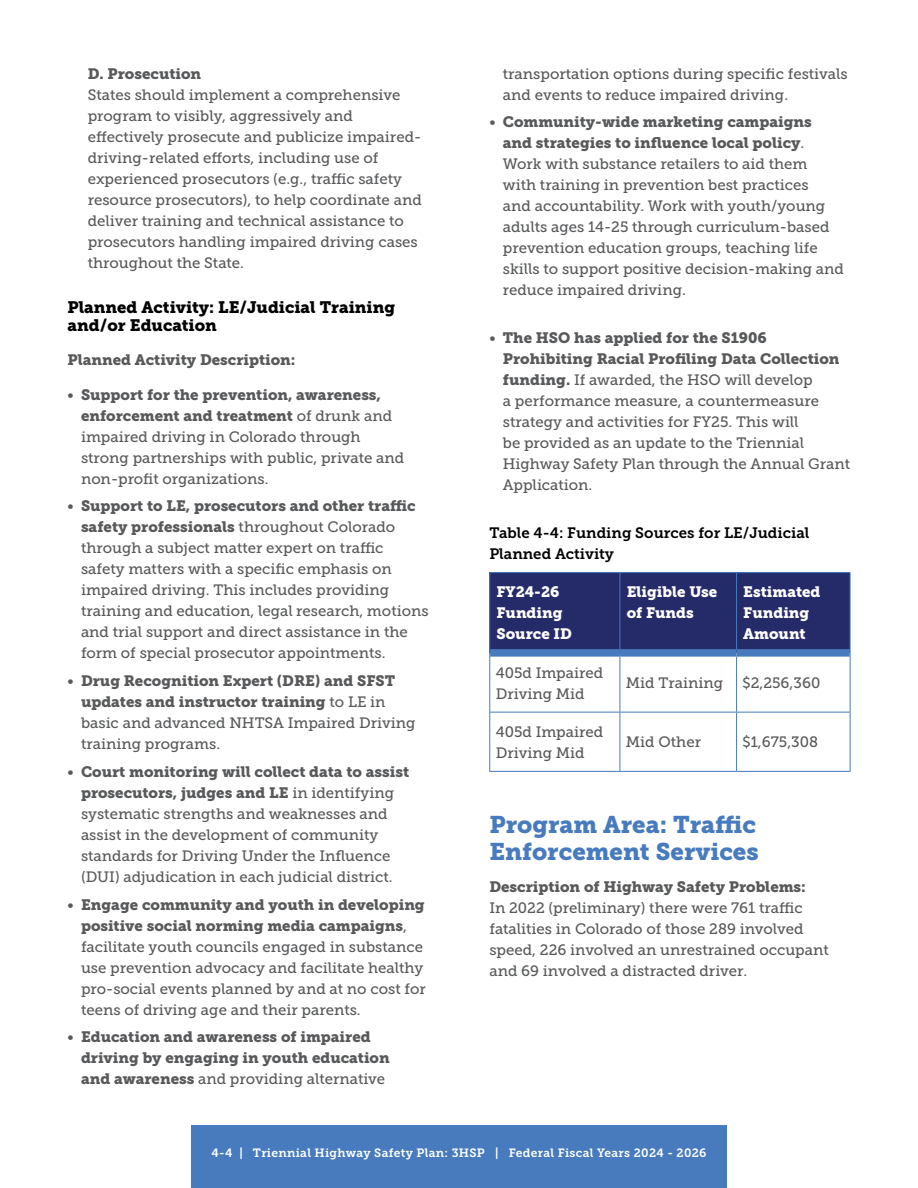
<style>
.page{position:relative;width:918px;height:1188px;background:#fff}
.page>*{position:absolute;margin:0;border:0;box-sizing:border-box;transform-origin:0 0}
.t1{font:24px/27px "Museo Slab 900";color:#477bbe}
.t2{font:16.5px/18px "Museo Slab 900";color:#000}
.t3{font:15px/21px "Museo Slab 500";color:#58595b}
.t4{font:15px/21px "Museo Slab 900";color:#58595b}
.t5{font:15px "Museo Slab 900";color:#fff}
.t6{font:15px/21px "Museo Slab 700";color:#000}
.t7{font:12px "Museo Slab 700";letter-spacing:.025em;color:#fff}
.s1{font-family:"Museo Slab 900"}
.s2{font-family:"Museo Slab 500"}
</style>
<div class="page">
<div style="left:191px;top:1125px;width:536px;height:63px;background:#477bbe"></div>
<div style="left:490px;top:573px;width:130px;height:80px;background:#252a68"></div>
<div style="left:620px;top:573px;width:117px;height:80px;background:#252a68"></div>
<div style="left:737px;top:573px;width:113px;height:80px;background:#252a68"></div>
<hr style="left:489px;top:572px;width:131px;height:1px;background:#477bbe">
<hr style="left:489px;top:573px;width:1px;height:80px;background:#477bbe">
<hr style="left:620px;top:572px;width:117px;height:1px;background:#477bbe">
<hr style="left:620px;top:573px;width:1px;height:76px;background:#477bbe">
<hr style="left:737px;top:572px;width:114px;height:1px;background:#477bbe">
<hr style="left:736px;top:573px;width:1px;height:76px;background:#477bbe">
<hr style="left:850px;top:573px;width:1px;height:80px;background:#477bbe">
<hr style="left:489px;top:653px;width:1px;height:59px;background:#477bbe">
<hr style="left:620px;top:657px;width:1px;height:55px;background:#477bbe">
<hr style="left:736px;top:657px;width:1px;height:55px;background:#477bbe">
<hr style="left:850px;top:653px;width:1px;height:59px;background:#477bbe">
<hr style="left:489px;top:712px;width:131px;height:1px;background:#477bbe">
<hr style="left:489px;top:712px;width:1px;height:59px;background:#477bbe">
<hr style="left:620px;top:712px;width:117px;height:1px;background:#477bbe">
<hr style="left:620px;top:712px;width:1px;height:59px;background:#477bbe">
<hr style="left:737px;top:712px;width:114px;height:1px;background:#477bbe">
<hr style="left:736px;top:712px;width:1px;height:59px;background:#477bbe">
<hr style="left:850px;top:712px;width:1px;height:59px;background:#477bbe">
<hr style="left:489px;top:771px;width:131px;height:1px;background:#477bbe">
<hr style="left:620px;top:771px;width:117px;height:1px;background:#477bbe">
<hr style="left:737px;top:771px;width:114px;height:1px;background:#477bbe">
<div style="left:490px;top:649px;width:130px;height:8px;background:#477bbe"></div>
<div style="left:620px;top:649px;width:117px;height:8px;background:#477bbe"></div>
<div style="left:737px;top:649px;width:113px;height:8px;background:#477bbe"></div>
<p class="t3" style="left:88px;top:63px;width:336px"><span class="s1">D. Prosecution<br></span>States should implement a comprehensive program to visibly, aggressively and efectively prosecute and publicize impaired&shy;driving-related eforts, including use of experienced prosecutors (e.g., trafc safety resource prosecutors), to help coordinate and deliver training and technical assistance to prosecutors handling impaired driving cases throughout the State.</p>
<p class="t2" style="left:68px;top:298px;width:329px">Planned Activity: LE/Judicial Training and/or Education</p>
<p class="t4" style="left:68px;top:350px;width:229px">Planned Activity Description:</p>
<p class="t3" style="left:81px;top:384px;width:325px;text-indent:-14px">• <span class="s1">Support for the prevention, awareness, enforcement and treatment</span> of drunk and impaired driving in Colorado through strong partnerships with public, private and non-proft organizations.</p>
<p class="t3" style="left:81px;top:496px;width:349px;text-indent:-14px">• <span class="s1">Support to LE, prosecutors and other trafc safety professionals</span> throughout Colorado through a subject matter expert on trafc safety matters with a specifc emphasis on impaired driving. This includes providing training and education, legal research, motions and trial support and direct assistance in the form of special prosecutor appointments.</p>
<p class="t4" style="left:81px;top:671px;width:336px;text-indent:-14px"><span class="s2">•</span> Drug Recognition Expert (DRE) and SFST updates and instructor training <span class="s2">to LE in basic and advanced NHTSA Impaired Driving training programs.</span></p>
<p class="t3" style="left:81px;top:761px;width:330px;text-indent:-14px">• <span class="s1">Court monitoring will collect data to assist prosecutors, judges and LE</span> in identifying systematic strengths and weaknesses and assist in the development of community standards for Driving Under the Infuence (DUI) adjudication in each judicial district.</p>
<p class="t3" style="left:81px;top:894px;width:346px;text-indent:-14px">• <span class="s1">Engage community and youth in developing positive social norming media campaigns</span>, facilitate youth councils engaged in substance use prevention advocacy and facilitate healthy pro-social events planned by and at no cost for teens of driving age and their parents.</p>
<p class="t4" style="left:81px;top:1027px;width:310px;text-indent:-14px"><span class="s2">•</span> Education and awareness of impaired driving by engaging in youth education and awareness <span class="s2">and providing alternative</span></p>
<p class="t3" style="left:503px;top:63px;width:346px">transportation options during specifc festivals and events to reduce impaired driving.</p>
<p class="t3" style="left:503px;top:112px;width:343px;text-indent:-14px">• <span class="s1">Community-wide marketing campaigns and strategies to infuence local policy</span>.<br>Work with substance retailers to aid them with training in prevention best practices<br>and accountability. Work with youth/young adults ages 14-25 through curriculum-based prevention education groups, teaching life skills to support positive decision-making and reduce impaired driving.</p>
<p class="t3" style="left:503px;top:328px;width:349px;text-indent:-14px">• <span class="s1">The HSO has applied for the S1906<br>Prohibiting Racial Profling Data Collection funding.</span> If awarded, the HSO will develop<br>a performance measure, a countermeasure strategy and activities for FY25. This will<br>be provided as an update to the Triennial Highway Safety Plan through the Annual Grant Application.</p>
<p class="t6" style="left:489px;top:523px;width:322px">Table 4-4: Funding Sources for LE/Judicial<br>Planned Activity</p>
<p class="t5" style="left:496px;top:583px;width:64px">FY24-26</p>
<p class="t5" style="left:627px;top:583px;width:92px">Eligible Use</p>
<p class="t5" style="left:743px;top:583px;width:79px">Estimated</p>
<p class="t5" style="left:496px;top:604px;width:68px">Funding</p>
<p class="t5" style="left:627px;top:604px;width:69px">of Funds</p>
<p class="t5" style="left:743px;top:604px;width:68px">Funding</p>
<p class="t5" style="left:496px;top:625px;width:77px">Source ID</p>
<p class="t5" style="left:743px;top:625px;width:64px">Amount</p>
<p class="t3" style="left:496px;top:662px;width:109px">405d Impaired<br>Driving Mid</p>
<p class="t3" style="left:626px;top:673px;width:99px">Mid Training</p>
<p class="t3" style="left:743px;top:673px;width:79px">$2,256,360</p>
<p class="t3" style="left:496px;top:721px;width:109px">405d Impaired<br>Driving Mid</p>
<p class="t3" style="left:626px;top:732px;width:77px">Mid Other</p>
<p class="t3" style="left:743px;top:732px;width:77px">$1,675,308</p>
<h3 class="t1" style="left:489px;top:812px;width:271px">Program Area: Trafc<br>Enforcement Services</h3>
<p class="t4" style="left:489px;top:876px;width:318px">Description of Highway Safety Problems:</p>
<p class="t3" style="left:489px;top:897px;width:341px">In 2022 (preliminary) there were 761 trafc fatalities in Colorado of those 289 involved speed, 226 involved an unrestrained occupant and 69 involved a distracted driver.</p>
<p class="t7" style="left:212px;top:1146px;width:496px">4-4 | Triennial Highway Safety Plan: 3HSP | Federal Fiscal Years 2024 - 2026</p>
</div>
